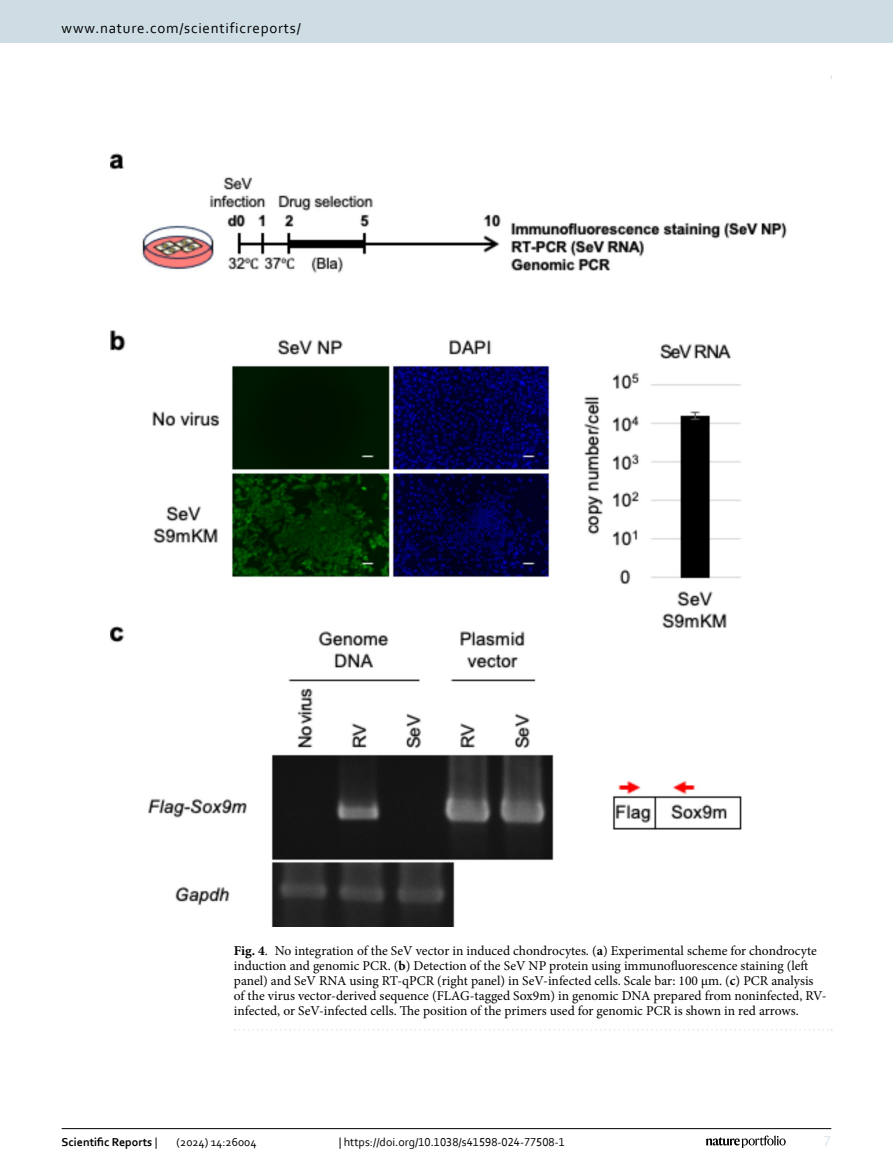
<style>
.page{position:relative;width:893px;height:1174px;background:#fff}
.page>*{position:absolute;margin:0;border:0;box-sizing:border-box;transform-origin:0 0}
.t1{font:15px "Corbel";letter-spacing:.05em;color:#000}
.t2{font:15px "Corbel";color:#d9e4eb}
.Figure_Caption{font:13.5px/15px "Minion Pro";color:#000}
.t3{font:12px "Corbel";color:#000}
.t4{font:700 12px "Corbel";color:#000}
.s1{font-weight:700}
.s2{font-weight:400}
</style>
<div class="page">
<img style="left:111px;top:77px;width:720px;height:849px">
<svg style="left:235px;top:1029px;width:597px;height:1px"></svg>
<hr style="left:62px;top:1128px;width:769px;height:1px;background:#000">
<svg style="left:706px;top:1135px;width:80px;height:12px"></svg>
<div style="left:0;top:0;width:893px;height:43px;background:#cedde4"></div>
<p class="t1" style="left:62px;top:18px;width:241px">www.nature.com/scientificreports/</p>
<p class="Figure_Caption" style="left:234px;top:942px;width:594px"><span class="s1">Fig. 4</span>. No integration of the SeV vector in induced chondrocytes. (<span class="s1">a</span>) Experimental scheme for chondrocyte induction and genomic PCR. (<span class="s1">b</span>) Detection of the SeV NP protein using immunofluorescence staining (left panel) and SeV RNA using RT-qPCR (right panel) in SeV-infected cells. Scale bar: 100 μm. (<span class="s1">c</span>) PCR analysis of the virus vector-derived sequence (FLAG-tagged Sox9m) in genomic DNA prepared from noninfected, RV&shy;infected, or SeV-infected cells. The position of the primers used for genomic PCR is shown in red arrows.</p>
<p class="t4" style="left:62px;top:1134px;width:97px">Scientific Reports <span class="s2">|</span></p>
<p class="t3" style="left:177px;top:1134px;width:81px">(2024) 14:26004</p>
<p class="t3" style="left:339px;top:1134px;width:228px">| https://doi.org/10.1038/s41598-024-77508-1</p>
<p class="t2" style="left:824px;top:1132px;width:9px">7</p>
</div>
